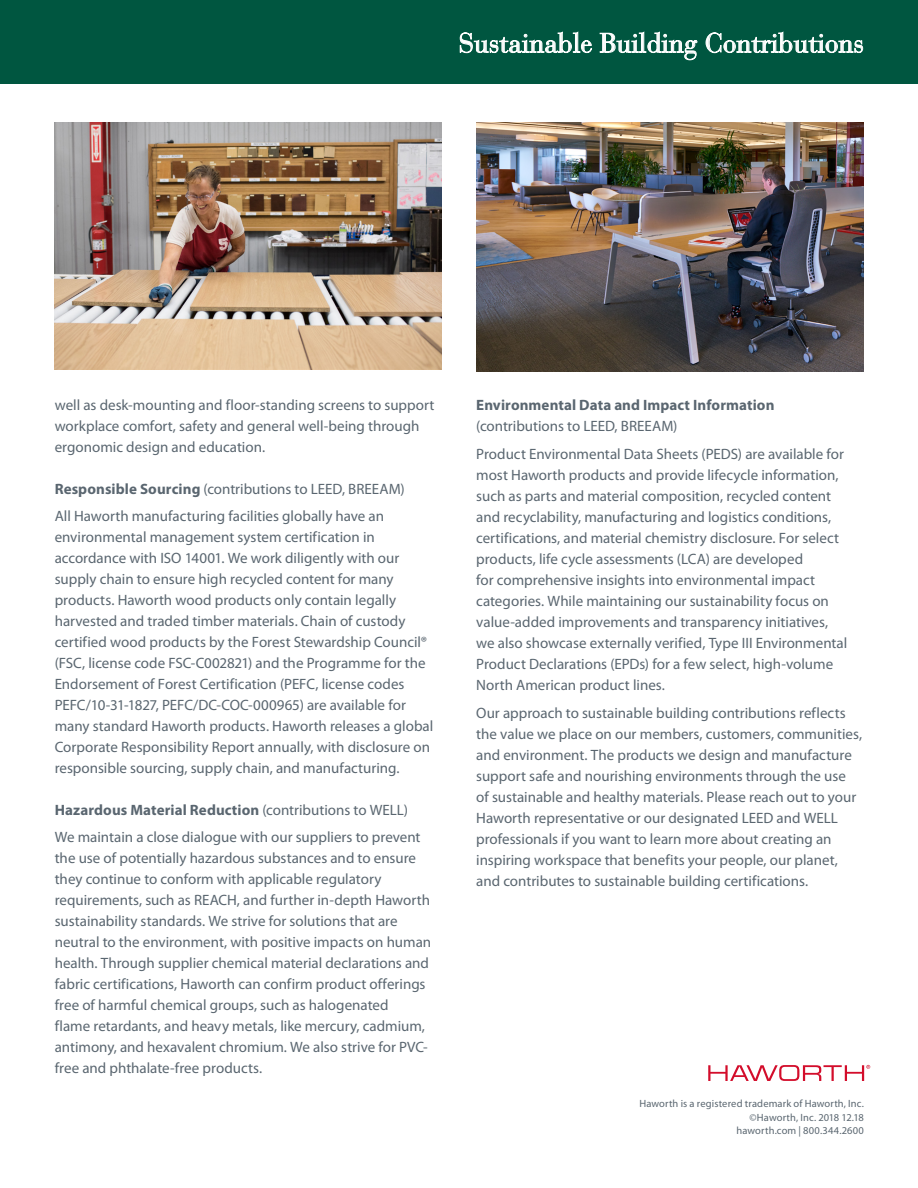
<style>
.page{position:relative;width:918px;height:1188px;background:#fff}
.page>*{position:absolute;margin:0;border:0;box-sizing:border-box;transform-origin:0 0}
.t1{font:27px "Bauer Bodoni";color:#fff}
.Body_Text{font:15px/21px "Myriad Pro";color:#5a6670}
.subhead{font:700 15px/21px "Myriad Pro";letter-spacing:.005em;color:#5a6670}
.subhead-2{font:15px "Myriad Pro";color:#5a6670}
.t2{font:10.5px "Myriad Pro";letter-spacing:.01em;color:#5a6670}
.s1{font-weight:700}
.s2{font-weight:400}
</style>
<div class="page">
<svg style="left:708px;top:1065px;width:162px;height:16px"></svg>
<div style="left:0;top:0;width:918px;height:84px;background:#005640"></div>
<svg style="left:460px;top:31px;width:132px;height:22px"></svg>
<svg style="left:600px;top:31px;width:97px;height:29px"></svg>
<svg style="left:706px;top:31px;width:157px;height:22px"></svg>
<img style="left:476px;top:122px;width:388px;height:249px">
<img style="left:54px;top:122px;width:388px;height:247px">
<p class="t1" style="left:459px;top:27px;width:407px">Sustainable Building Contributions</p>
<p class="Body_Text" style="left:55px;top:394px;width:381px">well as desk-mounting and floor-standing screens to support workplace comfort, safety and general well-being through ergonomic design and education.</p>
<p class="subhead-2" style="left:55px;top:479px;width:352px"><span class="s1">Responsible Sourcing</span> (contributions to LEED, BREEAM)</p>
<p class="Body_Text" style="left:55px;top:505px;width:380px">All Haworth manufacturing facilities globally have an environmental management system certification in accordance with ISO 14001. We work diligently with our supply chain to ensure high recycled content for many products. Haworth wood products only contain legally harvested and traded timber materials. Chain of custody certified wood products by the Forest Stewardship Council® (FSC, license code FSC-C002821) and the Programme for the Endorsement of Forest Certification (PEFC, license codes PEFC/10-31-1827, PEFC/DC-COC-000965) are available for many standard Haworth products. Haworth releases a global Corporate Responsibility Report annually, with disclosure on responsible sourcing, supply chain, and manufacturing.</p>
<p class="subhead" style="left:55px;top:799px;width:355px">Hazardous Material Reduction <span class="s2">(contributions to WELL)</span></p>
<p class="Body_Text" style="left:55px;top:826px;width:378px">We maintain a close dialogue with our suppliers to prevent the use of potentially hazardous substances and to ensure they continue to conform with applicable regulatory requirements, such as REACH, and further in-depth Haworth sustainability standards. We strive for solutions that are neutral to the environment, with positive impacts on human health. Through supplier chemical material declarations and fabric certifications, Haworth can confirm product offerings free of harmful chemical groups, such as halogenated<br>flame retardants, and heavy metals, like mercury, cadmium, antimony, and hexavalent chromium. We also strive for PVC&shy;free and phthalate-free products.</p>
<p class="subhead" style="left:476px;top:395px;width:300px">Environmental Data and Impact Information <span class="s2">(contributions to LEED, BREEAM)</span></p>
<p class="Body_Text" style="left:476px;top:443px;width:373px">Product Environmental Data Sheets (PEDS) are available for most Haworth products and provide lifecycle information, such as parts and material composition, recycled content and recyclability, manufacturing and logistics conditions, certifications, and material chemistry disclosure. For select products, life cycle assessments (LCA) are developed<br>for comprehensive insights into environmental impact categories. While maintaining our sustainability focus on value-added improvements and transparency initiatives, we also showcase externally verified, Type III Environmental Product Declarations (EPDs) for a few select, high-volume North American product lines.</p>
<p class="Body_Text" style="left:476px;top:702px;width:387px">Our approach to sustainable building contributions reflects the value we place on our members, customers, communities, and environment. The products we design and manufacture support safe and nourishing environments through the use of sustainable and healthy materials. Please reach out to your Haworth representative or our designated LEED and WELL professionals if you want to learn more about creating an inspiring workspace that benefits your people, our planet, and contributes to sustainable building certifications.</p>
<p class="t2" style="left:639px;top:1097px;width:226px">Haworth is a registered trademark of Haworth, Inc.</p>
<p class="t2" style="left:750px;top:1111px;width:116px">©Haworth, Inc. 2018 12.18</p>
<p class="t2" style="left:737px;top:1124px;width:129px">haworth.com | 800.344.2600</p>
</div>
